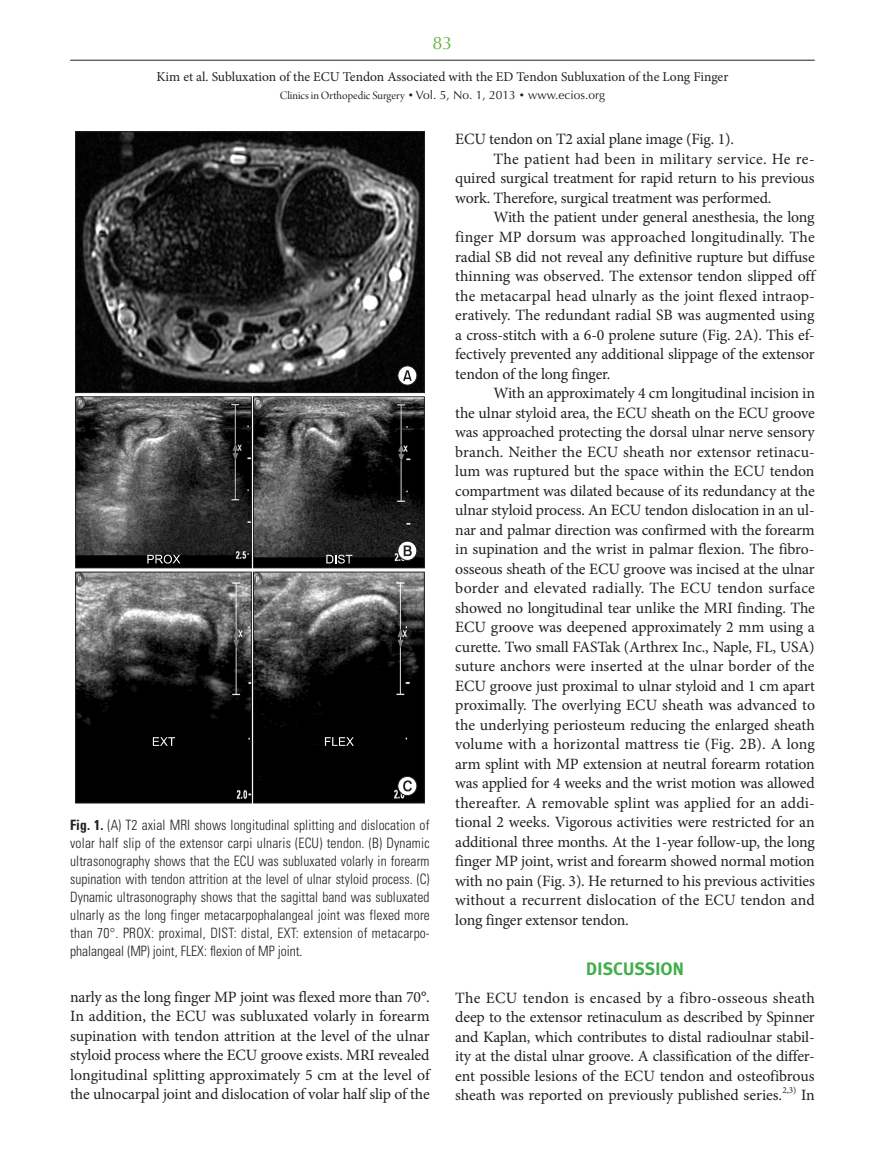
<style>
.page{position:relative;width:885px;height:1170px;background:#fff}
.page>*{position:absolute;margin:0;border:0;box-sizing:border-box;transform-origin:0 0}
.서론{font:700 18px "Meta Plus";letter-spacing:-.01em;color:#40ae49}
.본문-페이지{font:18px "Optima LT Std";color:#63b445}
.본문{font:15.75px/19.5px "Minion Pro";letter-spacing:-.01em;color:#231f20;text-align:justify}
.본문-첫문단{font:15.75px/19.5px "Minion Pro";letter-spacing:-.005em;color:#231f20;text-align:justify}
.그림설명{font:300 condensed 14.25px/18px "Univers";color:#231f20;text-align:justify;scale:.95 1}
.t1{font:13.5px "Minion Pro";letter-spacing:-.005em;color:#231f20}
.t2{font:12px "Optima LT Std";color:#231f20}
.본문-첫문단-2{font:9.15px "Minion Pro";color:#231f20}
.s1{font-family:"Arno Pro Display"}
.s2{font-size:9px}
.s3{font-weight:700}
</style>
<div class="page">
<hr style="left:70px;top:60px;width:744px;height:1px;background:#231f20">
<svg style="left:75px;top:131px;width:349px;height:672px"></svg>
<svg style="left:147px;top:554px;width:33px;height:9px"></svg>
<svg style="left:326px;top:554px;width:26px;height:9px"></svg>
<svg style="left:153px;top:737px;width:22px;height:8px"></svg>
<svg style="left:325px;top:737px;width:29px;height:8px"></svg>
<p class="본문-페이지" style="left:432px;top:32px;width:22px">83</p>
<p class="t1" style="left:157px;top:68px;width:573px">Kim et al. Subluxation of the ECU Tendon Associated with the ED Tendon Subluxation of the Long Finger</p>
<p class="t2" style="left:280px;top:88px;width:327px"><span class="s1">Clinics in Orthopedic Surgery</span> <span class="s2">•</span> Vol. 5, No. 1, 2013 <span class="s2">•</span> www.ecios.org</p>
<p class="그림설명" style="left:70px;top:815px;width:380px"><span class="s3">Fig. 1.</span> (A) T2 axial MRI shows longitudinal splitting and dislocation of volar half slip of the extensor carpi ulnaris (ECU) tendon. (B) Dynamic ultrasonography shows that the ECU was subluxated volarly in forearm supination with tendon attrition at the level of ulnar styloid process. (C)<br>Dynamic ultrasonography shows that the sagittal band was subluxated ulnarly as the long finger metacarpophalangeal joint was flexed more than 70°. PROX: proximal, DIST: distal, EXT: extension of metacarpo&shy;phalangeal (MP) joint, FLEX: flexion of MP joint.</p>
<p class="본문" style="left:70px;top:987px;width:361px">narly as the long finger MP joint was flexed more than 70°.<br>In addition, the ECU was subluxated volarly in forearm supination with tendon attrition at the level of the ulnar styloid process where the ECU groove exists. MRI revealed longitudinal splitting approximately 5 cm at the level of the ulnocarpal joint and dislocation of volar half slip of the</p>
<p class="본문" style="left:455px;top:130px;width:280px">ECU tendon on T2 axial plane image (Fig. 1).</p>
<p class="본문" style="left:455px;top:149px;width:361px;text-indent:38px">The patient had been in military service. He re&shy;quired surgical treatment for rapid return to his previous work. Therefore, surgical treatment was performed.</p>
<p class="본문" style="left:455px;top:208px;width:361px;text-indent:38px">With the patient under general anesthesia, the long finger MP dorsum was approached longitudinally. The radial SB did not reveal any definitive rupture but diffuse thinning was observed. The extensor tendon slipped off the metacarpal head ulnarly as the joint flexed intraop&shy;eratively. The redundant radial SB was augmented using a cross-stitch with a 6-0 prolene suture (Fig. 2A). This ef&shy;fectively prevented any additional slippage of the extensor tendon of the long finger.</p>
<p class="본문" style="left:455px;top:383px;width:361px;text-indent:38px">With an approximately 4 cm longitudinal incision in the ulnar styloid area, the ECU sheath on the ECU groove was approached protecting the dorsal ulnar nerve sensory branch. Neither the ECU sheath nor extensor retinacu&shy;lum was ruptured but the space within the ECU tendon compartment was dilated because of its redundancy at the ulnar styloid process. An ECU tendon dislocation in an ul&shy;nar and palmar direction was confirmed with the forearm in supination and the wrist in palmar flexion. The fibro&shy;osseous sheath of the ECU groove was incised at the ulnar border and elevated radially. The ECU tendon surface showed no longitudinal tear unlike the MRI finding. The ECU groove was deepened approximately 2 mm using a curette. Two small FASTak (Arthrex Inc., Naple, FL, USA) suture anchors were inserted at the ulnar border of the ECU groove just proximal to ulnar styloid and 1 cm apart proximally. The overlying ECU sheath was advanced to the underlying periosteum reducing the enlarged sheath volume with a horizontal mattress tie (Fig. 2B). A long arm splint with MP extension at neutral forearm rotation was applied for 4 weeks and the wrist motion was allowed thereafter. A removable splint was applied for an addi&shy;tional 2 weeks. Vigorous activities were restricted for an additional three months. At the 1-year follow-up, the long finger MP joint, wrist and forearm showed normal motion with no pain (Fig. 3). He returned to his previous activities without a recurrent dislocation of the ECU tendon and long finger extensor tendon.</p>
<p class="서론" style="left:586px;top:957px;width:100px">DISCUSSION</p>
<p class="본문-첫문단" style="left:455px;top:987px;width:361px">The ECU tendon is encased by a fibro-osseous sheath deep to the extensor retinaculum as described by Spinner and Kaplan, which contributes to distal radioulnar stabil&shy;ity at the distal ulnar groove. A classification of the differ&shy;ent possible lesions of the ECU tendon and osteofibrous sheath was reported on previously published series.</p>
<p class="본문-첫문단-2" style="left:782px;top:1083px;width:16px">2,3)</p>
<p class="본문-첫문단" style="left:801px;top:1085px;width:15px">In</p>
</div>
